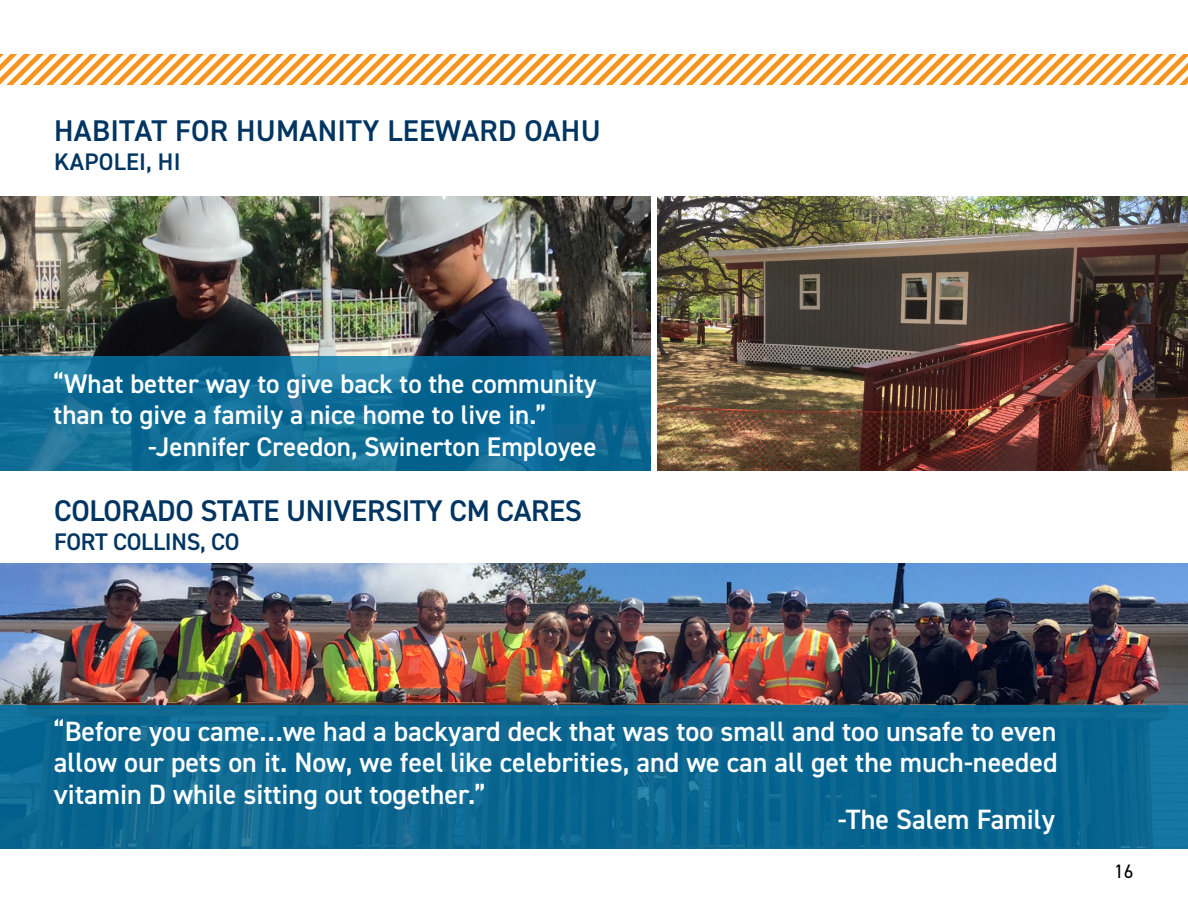
<style>
.page{position:relative;width:1188px;height:918px;background:#fff}
.page>*{position:absolute;margin:0;border:0;box-sizing:border-box;transform-origin:0 0}
.t1{font:600 30px "DIN2014";letter-spacing:-.01em;color:#003561}
.t2{font:600 30px "DIN2014";letter-spacing:.01em;color:#003561}
.t3{font:600 28.05px/31.5px "DIN2014";color:#fff;text-align:justify}
.t4{font:600 27px/31.5px "DIN2014";color:#fff}
.t5{font:600 24px "DIN2014";letter-spacing:-.01em;color:#003561}
.t6{font:600 24px "DIN2014";letter-spacing:.01em;color:#003561}
.t7{font:19.5px "DIN2014";color:#000}
</style>
<div class="page">
<img style="left:0;top:564px;width:1188px;height:141px">
<img style="left:0;top:197px;width:650px;height:159px">
<img style="left:658px;top:197px;width:530px;height:274px">
<svg style="left:0;top:705px;width:1188px;height:144px;background:#0b6791"></svg>
<svg style="left:0;top:356px;width:650px;height:115px;background:#0e6c96"></svg>
<svg style="left:0;top:54px;width:1188px;height:31px"></svg>
<p class="t2" style="left:54px;top:111px;width:548px">HABITAT FOR HUMANITY LEEWARD OAHU</p>
<p class="t6" style="left:54px;top:146px;width:128px">KAPOLEI, HI</p>
<p class="t4" style="left:54px;top:367px;width:544px">“What better way to give back to the community than to give a family a nice home to live in.”</p>
<p class="t4" style="left:148px;top:430px;width:450px">-Jennifer Creedon, Swinerton Employee</p>
<p class="t1" style="left:54px;top:491px;width:530px">COLORADO STATE UNIVERSITY CM CARES</p>
<p class="t5" style="left:54px;top:525px;width:187px">FORT COLLINS, CO</p>
<p class="t3" style="left:54px;top:715px;width:1005px">“Before you came…we had a backyard deck that was too small and too unsafe to even allow our pets on it. Now, we feel like celebrities, and we can all get the much-needed vitamin D while sitting out together.”</p>
<p class="t3" style="left:838px;top:803px;width:219px">-The Salem Family</p>
<p class="t7" style="left:1114px;top:859px;width:21px">16</p>
</div>
